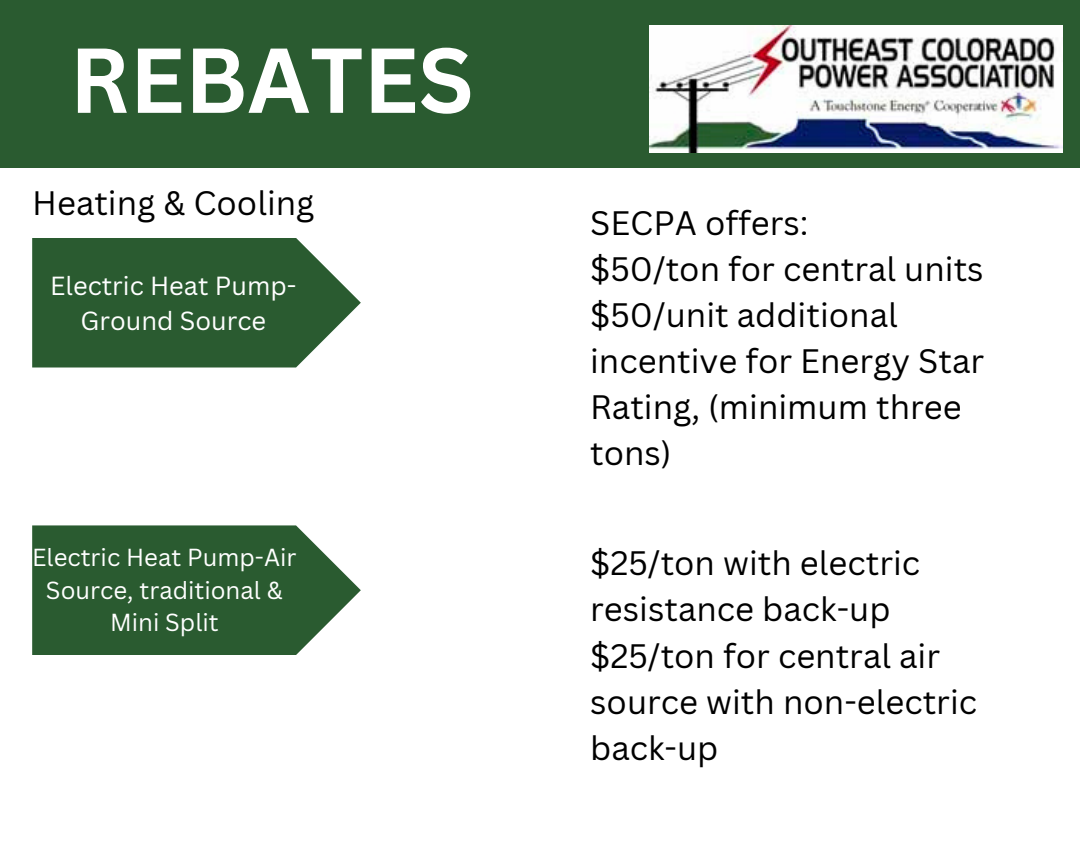
<style>
.page{position:relative;width:1080px;height:864px;background:#fff}
.page>*{position:absolute;margin:0;border:0;box-sizing:border-box;transform-origin:0 0}
.t1{font:700 90px "Canva Sans";color:#fff}
.t2{font:33px/46.2px "Canva Sans";color:#000}
.t3{font:25.5px "Canva Sans";color:#fff}
.t4{font:24px/32.7px "Canva Sans";color:#fff;text-align:center}
</style>
<div class="page">
<div style="left:0;top:0;width:1080px;height:168px;background:#2a5b30"></div>
<img style="left:649px;top:25px;width:413px;height:127px">
<svg style="left:32px;top:238px;width:329px;height:130px;background:#3f6b44"></svg>
<svg style="left:32px;top:525px;width:329px;height:130px;background:#3f6b44"></svg>
<p class="t1" style="left:70px;top:17px;width:406px">REBATES</p>
<p class="t2" style="left:32px;top:179px;width:284px">Heating &amp; Cooling</p>
<h2 class="t3" style="left:50px;top:268px;width:248px">Electric Heat Pump-</h2>
<p class="t3" style="left:81px;top:302px;width:187px">Ground Source</p>
<h2 class="t4" style="left:32px;top:540px;width:266px">Electric Heat Pump-Air<br>Source, traditional &amp;<br>Mini Split</h2>
<p class="t2" style="left:590px;top:199px;width:395px">SECPA offers:<br>$50/ton for central units $50/unit additional incentive for Energy Star<br>Rating, (minimum three tons)</p>
<h2 class="t2" style="left:590px;top:539px;width:388px">$25/ton with electric resistance back-up $25/ton for central air source with non-electric back-up</h2>
</div>
